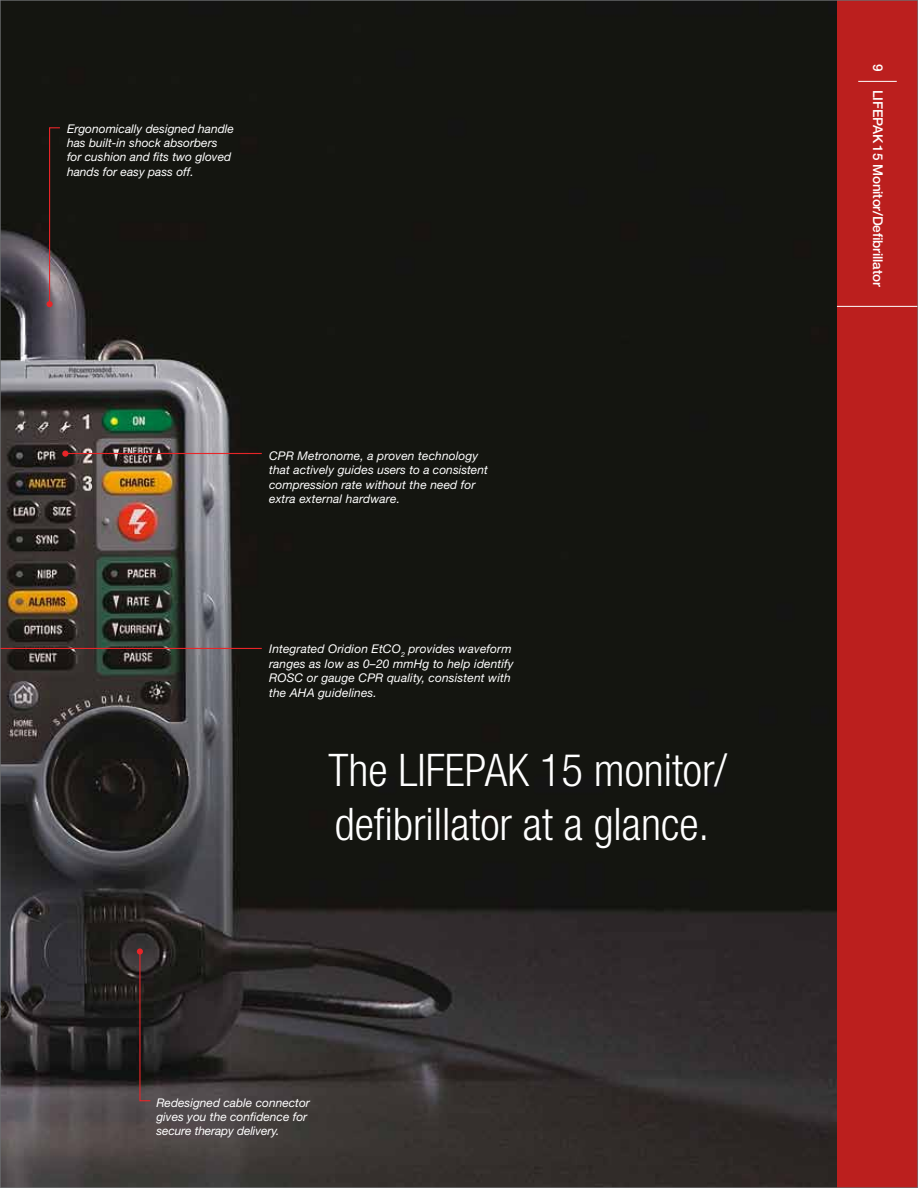
<style>
.page{position:relative;width:918px;height:1188px;background:#fff}
.page>*{position:absolute;margin:0;border:0;box-sizing:border-box;transform-origin:0 0}
.t1{font:300 condensed 45px/54px "Helvetica Neue LT Std";color:#fff}
.t2{font:500 13.5px "Helvetica Neue LT Std";letter-spacing:-.01em;color:#fff}
.t3{font:italic 12px/14.4px "Helvetica Neue LT Std";letter-spacing:.01em;color:#fff}
</style>
<div class="page">
<img style="left:2px;top:2px;width:835px;height:1184px">
<div style="left:837px;top:0;width:81px;height:1188px;background:#bb1f1e"></div>
<hr style="left:837px;top:306px;width:81px;height:1px;background:#fff">
<hr style="left:858px;top:81px;width:39px;height:1px;background:#fff">
<svg style="left:139px;top:951px;width:12px;height:151px;background:#3b2625"></svg>
<div style="left:137px;top:948px;width:6px;height:7px;background:#e72528;border-radius:50%"></div>
<svg style="left:47px;top:127px;width:14px;height:180px;background:#453231"></svg>
<hr style="left:66px;top:453px;width:196px;height:1px;background:#e72528">
<svg style="left:62px;top:451px;width:6px;height:6px"></svg>
<hr style="left:0;top:648px;width:262px;height:1px;background:#e72528">
<p class="t3" style="left:67px;top:121px;width:168px">Ergonomically designed handle has built-in shock absorbers for cushion and fits two gloved hands for easy pass off.</p>
<p class="t3" style="left:269px;top:448px;width:220px">CPR Metronome, a proven technology that actively guides users to a consistent compression rate without the need for extra external hardware.</p>
<p class="t3" style="left:269px;top:642px;width:246px">Integrated Oridion EtCO<sub>2</sub> provides waveform ranges as low as 0–20 mmHg to help identify ROSC or gauge CPR quality, consistent with the AHA guidelines.</p>
<h1 class="t1" style="left:328px;top:743px;width:400px">The LIFEPAK 15 monitor/ defibrillator at a glance.</h1>
<p class="t3" style="left:156px;top:1095px;width:155px">Redesigned cable connector gives you the confidence for secure therapy delivery.</p>
<p class="t2" style="left:886px;top:64px;width:9px;rotate:90deg">9</p>
<p class="t2" style="left:886px;top:90px;width:198px;rotate:90deg">LIFEPAK 15 Monitor/Defibrillator</p>
</div>
